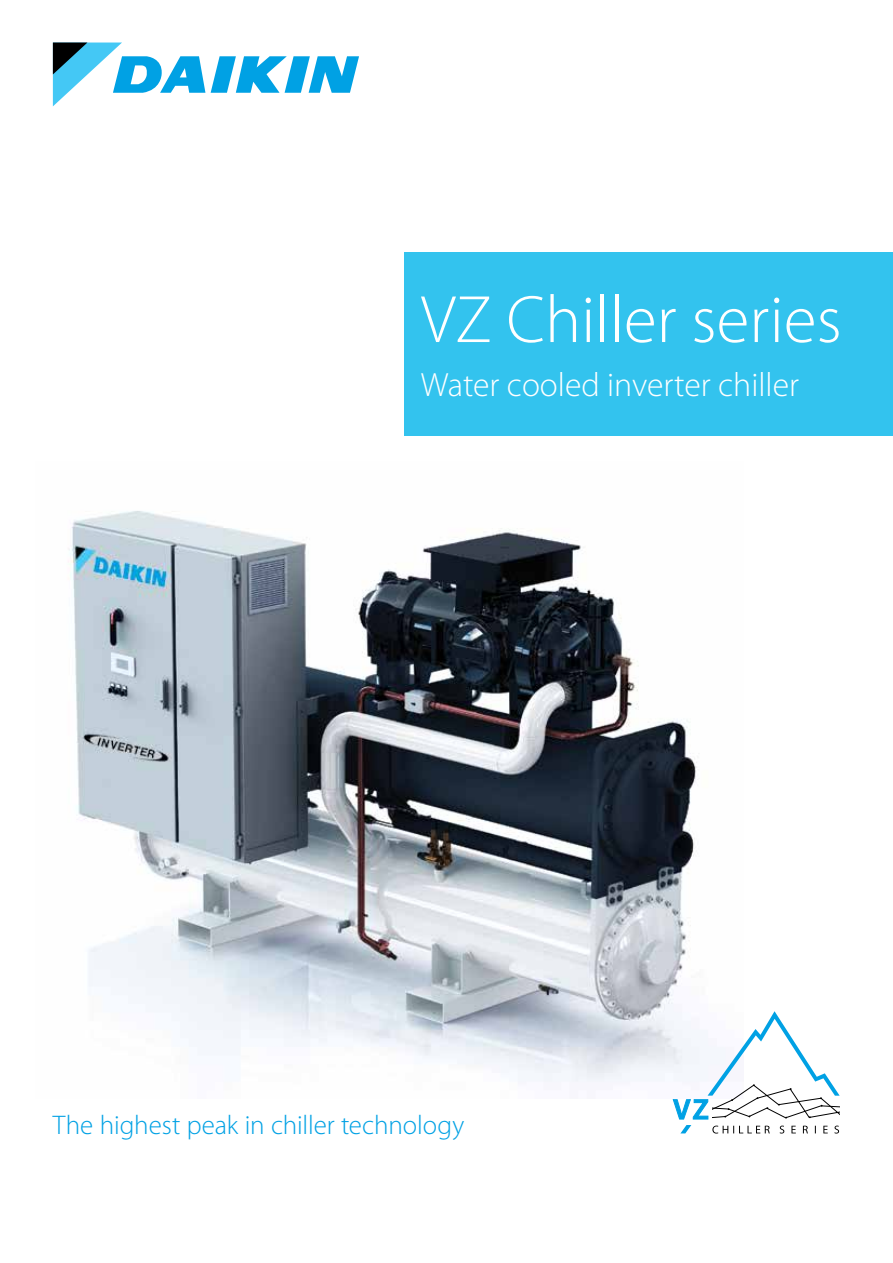
<style>
.page{position:relative;width:893px;height:1263px;background:#fff}
.page>*{position:absolute;margin:0;border:0;box-sizing:border-box;transform-origin:0 0}
.t1{font:300 67.5px "Myriad Pro";color:#fff}
.t2{font:300 33.75px "Myriad Pro";color:#fff}
.t3{font:300 27px "Myriad Pro";letter-spacing:-.005em;color:#00a1e4}
</style>
<div class="page">
<img style="left:68px;top:511px;width:629px;height:571px">
<svg style="left:211px;top:56px;width:148px;height:37px"></svg>
<svg style="left:53px;top:43px;width:152px;height:63px"></svg>
<div style="left:404px;top:252px;width:489px;height:183px;background:#33c3ee"></div>
<svg style="left:673px;top:1011px;width:167px;height:108px"></svg>
<svg style="left:680px;top:1125px;width:159px;height:9px"></svg>
<h1 class="t1" style="left:421px;top:282px;width:422px">VZ Chiller series</h1>
<p class="t2" style="left:421px;top:366px;width:380px">Water cooled inverter chiller</p>
<p class="t3" style="left:53px;top:1110px;width:413px">The highest peak in chiller technology</p>
</div>
